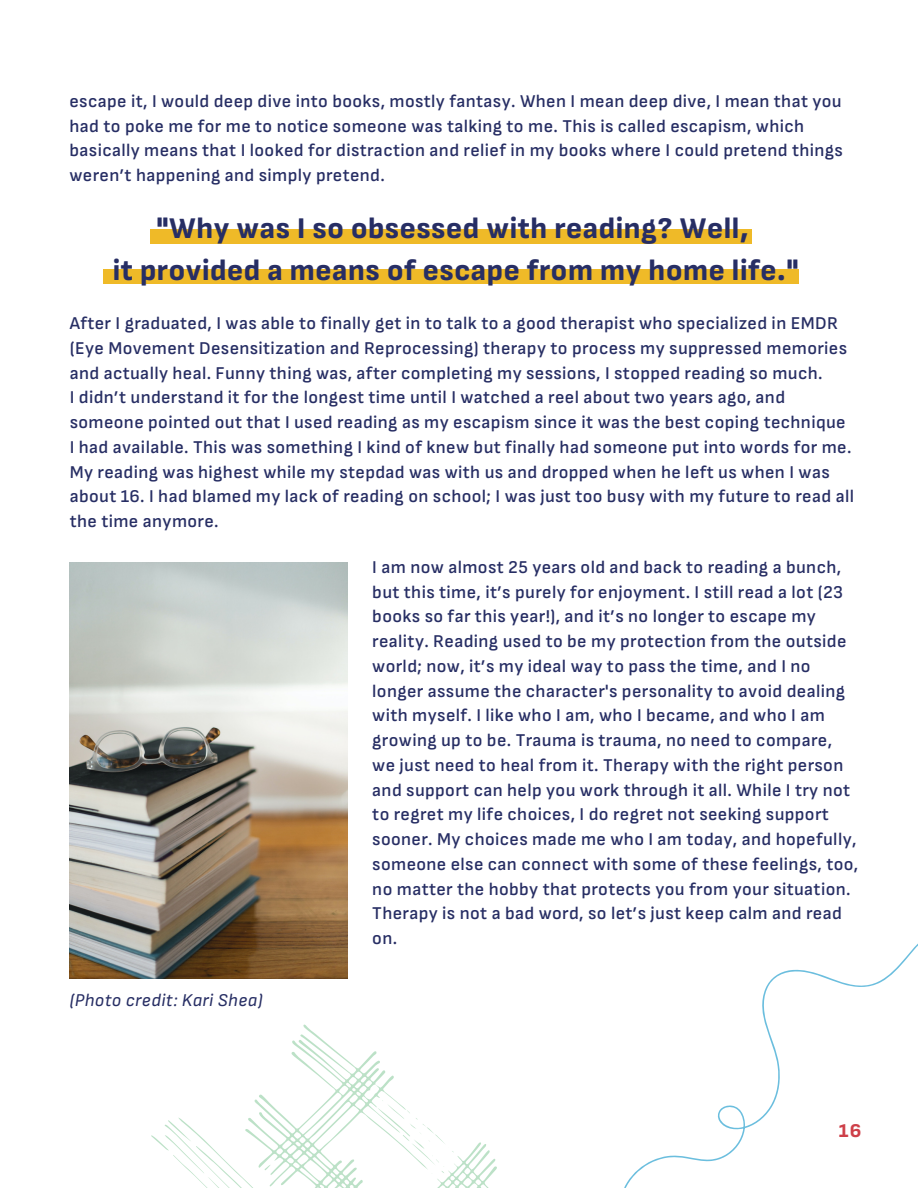
<style>
.page{position:relative;width:918px;height:1188px;background:#fff}
.page>*{position:absolute;margin:0;border:0;box-sizing:border-box;transform-origin:0 0}
.t1{font:800 30px/41.7px "Sofia Sans";letter-spacing:.02em;color:#272e64;text-align:center}
.t2{font:800 19.5px "Sofia Sans";color:#ce4049}
.t3{font:600 18px/24.8px "Sofia Sans";letter-spacing:.02em;color:#272e64}
.t4{font:italic 18px "Sofia Sans";letter-spacing:.02em;color:#272e64}
</style>
<div class="page">
<div style="left:151px;top:230px;width:600px;height:14px;background:#efba28"></div>
<div style="left:104px;top:270px;width:694px;height:14px;background:#efba28"></div>
<img style="left:70px;top:562px;width:277px;height:417px">
<svg style="left:624px;top:943px;width:294px;height:245px"></svg>
<svg style="left:178px;top:1025px;width:319px;height:163px"></svg>
<svg style="left:151px;top:1120px;width:99px;height:68px"></svg>
<svg style="left:265px;top:1165px;width:6px;height:5px"></svg>
<svg style="left:377px;top:1100px;width:77px;height:74px"></svg>
<p class="t3" style="left:70px;top:89px;width:775px">escape it, I would deep dive into books, mostly fantasy. When I mean deep dive, I mean that you had to poke me for me to notice someone was talking to me. This is called escapism, which basically means that I looked for distraction and relief in my books where I could pretend things weren’t happening and simply pretend.</p>
<h1 class="t1" style="left:113px;top:208px;width:687px">"Why was I so obsessed with reading? Well,<br>it provided a means of escape from my home life."</h1>
<p class="t3" style="left:70px;top:311px;width:786px">After I graduated, I was able to finally get in to talk to a good therapist who specialized in EMDR (Eye Movement Desensitization and Reprocessing) therapy to process my suppressed memories and actually heal. Funny thing was, after completing my sessions, I stopped reading so much.<br>I didn’t understand it for the longest time until I watched a reel about two years ago, and someone pointed out that I used reading as my escapism since it was the best coping technique I had available. This was something I kind of knew but finally had someone put into words for me.<br>My reading was highest while my stepdad was with us and dropped when he left us when I was about 16. I had blamed my lack of reading on school; I was just too busy with my future to read all the time anymore.</p>
<p class="t3" style="left:372px;top:555px;width:487px">I am now almost 25 years old and back to reading a bunch, but this time, it’s purely for enjoyment. I still read a lot (23 books so far this year!), and it’s no longer to escape my reality. Reading used to be my protection from the outside world; now, it’s my ideal way to pass the time, and I no longer assume the character's personality to avoid dealing with myself. I like who I am, who I became, and who I am growing up to be. Trauma is trauma, no need to compare, we just need to heal from it. Therapy with the right person and support can help you work through it all. While I try not to regret my life choices, I do regret not seeking support sooner. My choices made me who I am today, and hopefully, someone else can connect with some of these feelings, too, no matter the hobby that protects you from your situation.<br>Therapy is not a bad word, so let’s just keep calm and read on.</p>
<p class="t4" style="left:70px;top:990px;width:195px">(Photo credit: Kari Shea)</p>
<p class="t2" style="left:839px;top:1120px;width:24px">16</p>
</div>
